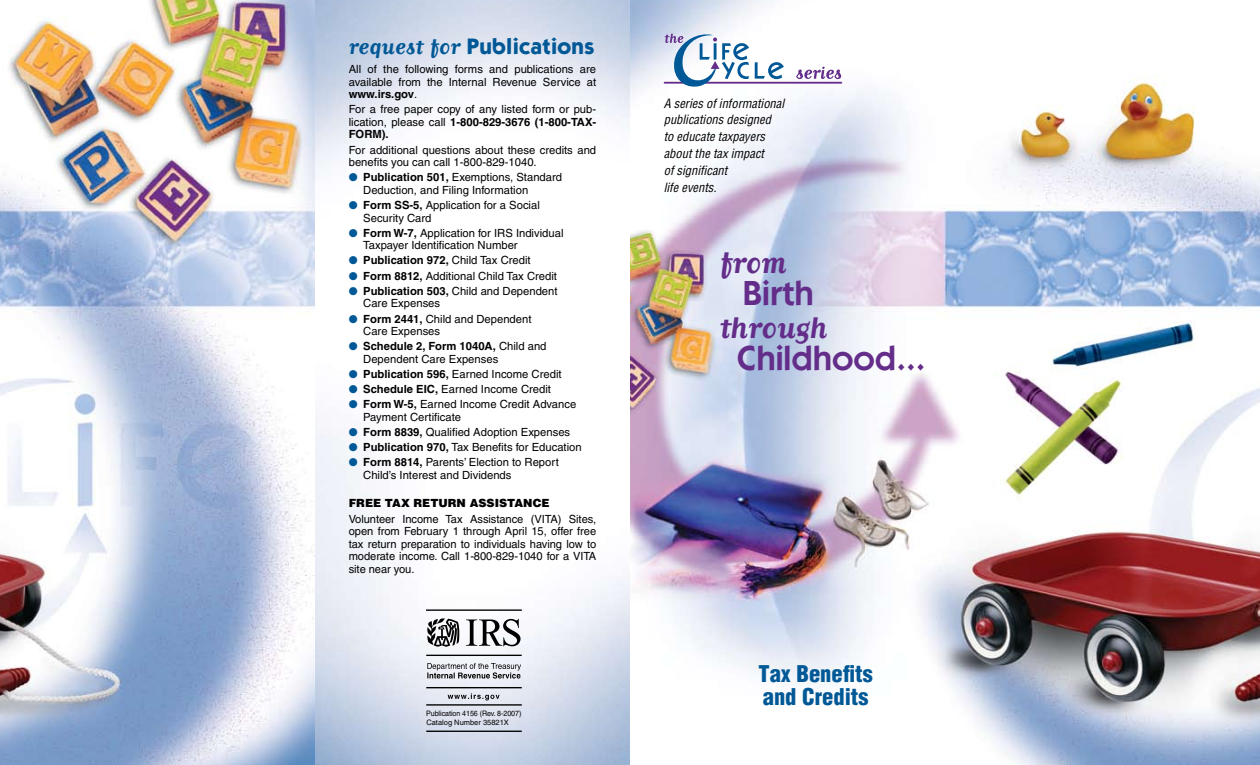
<style>
.page{position:relative;width:1260px;height:765px;background:#fff}
.page>*{position:absolute;margin:0;border:0;box-sizing:border-box;transform-origin:0 0}
.t1{font:600 35px "Itc Kabel";color:#632d89}
.t2{font:700 35px "Matrix Script";color:#632d89}
.t3{font:700 22.5px "Itc Kabel";letter-spacing:.01em;color:#005896}
.t4{font:900 condensed 22.5px/23.8px "Helvetica";color:#005896}
.t5{font:italic condensed 12.5px/16.9px "Helvetica";color:#000}
.t6{font:11.25px/12.5px "Helvetica";color:#000}
.t7{font:700 11.25px "Helvetica";color:#000}
.t8{font:900 11.25px "Helvetica";color:#000}
.t9{font:7.5px/8.8px "Helvetica";letter-spacing:-.01em;color:#000;scale:.95 1}
.s1{font-family:"Matrix Script";font-size:25px}
.s2{font-weight:700}
.s3{color:#005896}
.s4{font-weight:400}
</style>
<div class="page">
<img style="left:315px;top:0;width:315px;height:765px">
<img style="left:630px;top:0;width:630px;height:765px">
<svg style="left:466px;top:619px;width:55px;height:27px"></svg>
<hr style="left:426px;top:609px;width:95px;height:2px;background:#000">
<svg style="left:427px;top:618px;width:32px;height:29px"></svg>
<hr style="left:426px;top:655px;width:95px;height:1px;background:#000">
<hr style="left:426px;top:687px;width:95px;height:1px;background:#000">
<svg style="left:427px;top:663px;width:94px;height:16px"></svg>
<hr style="left:426px;top:704px;width:95px;height:2px;background:#000">
<hr style="left:426px;top:731px;width:95px;height:1px;background:#000">
<svg style="left:448px;top:693px;width:52px;height:7px"></svg>
<img style="left:0;top:0;width:315px;height:765px">
<hr style="left:664px;top:82px;width:178px;height:2px;background:#632d89">
<svg style="left:796px;top:67px;width:45px;height:12px"></svg>
<svg style="left:665px;top:32px;width:84px;height:57px"></svg>
<svg style="left:755px;top:62px;width:29px;height:17px"></svg>
<h2 class="t3" style="left:349px;top:32px;width:247px"><span class="s1">request for</span> Publications</h2>
<p class="t6" style="left:349px;top:63px;width:249px;text-align:justify">All of the following forms and publications are available from the Internal Revenue Service at <span class="s2">www.irs.gov</span>.</p>
<p class="t6" style="left:349px;top:103px;width:249px;text-align:justify">For a free paper copy of any listed form or pub&shy;lication, please call <span class="s2">1-800-829-3676 (1-800-TAX-FORM).</span></p>
<p class="t6" style="left:349px;top:143px;width:249px">For additional questions about these credits and benefits you can call 1-800-829-1040.</p>
<p class="t6" style="left:363px;top:171px;width:200px;text-indent:-15px"><span class="s3">●</span> <span class="s2">Publication 501,</span> Exemptions, Standard<br>Deduction, and Filing Information</p>
<p class="t6" style="left:363px;top:199px;width:178px;text-indent:-15px"><span class="s3">●</span> <span class="s2">Form SS-5,</span> Application for a Social<br>Security Card</p>
<p class="t6" style="left:363px;top:227px;width:202px;text-indent:-15px"><span class="s3">●</span> <span class="s2">Form W-7,</span> Application for IRS Individual<br>Taxpayer Identification Number</p>
<p class="t7" style="left:349px;top:254px;width:183px"><span class="s3">●</span> Publication 972, <span class="s4">Child Tax Credit</span></p>
<p class="t6" style="left:349px;top:269px;width:210px"><span class="s3">●</span> <span class="s2">Form 8812,</span> Additional Child Tax Credit</p>
<p class="t6" style="left:363px;top:285px;width:196px;text-indent:-15px"><span class="s3">●</span> <span class="s2">Publication 503,</span> Child and Dependent<br>Care Expenses</p>
<p class="t6" style="left:363px;top:312px;width:170px;text-indent:-15px"><span class="s3">●</span> <span class="s2">Form 2441,</span> Child and Dependent<br>Care Expenses</p>
<p class="t6" style="left:363px;top:340px;width:185px;text-indent:-15px"><span class="s3">●</span> <span class="s2">Schedule 2, Form 1040A,</span> Child and<br>Dependent Care Expenses</p>
<p class="t6" style="left:349px;top:368px;width:214px"><span class="s3">●</span> <span class="s2">Publication 596,</span> Earned Income Credit</p>
<p class="t6" style="left:349px;top:383px;width:204px"><span class="s3">●</span> <span class="s2">Schedule EIC,</span> Earned Income Credit</p>
<p class="t6" style="left:363px;top:398px;width:215px;text-indent:-15px"><span class="s3">●</span> <span class="s2">Form W-5,</span> Earned Income Credit Advance<br>Payment Certificate</p>
<p class="t6" style="left:349px;top:426px;width:223px"><span class="s3">●</span> <span class="s2">Form 8839,</span> Qualified Adoption Expenses</p>
<p class="t6" style="left:349px;top:441px;width:235px"><span class="s3">●</span> <span class="s2">Publication 970,</span> Tax Benefits for Education</p>
<p class="t6" style="left:363px;top:456px;width:197px;text-indent:-15px"><span class="s3">●</span> <span class="s2">Form 8814,</span> Parents’ Election to Report<br>Child’s Interest and Dividends</p>
<p class="t8" style="left:349px;top:496px;width:202px">FREE TAX RETURN ASSISTANCE</p>
<p class="t6" style="left:349px;top:512px;width:249px;text-align:justify">Volunteer Income Tax Assistance (VITA) Sites, open from February 1 through April 15, offer free tax return preparation to individuals having low to moderate income. Call 1-800-829-1040 for a VITA site near you.</p>
<p class="t9" style="left:426px;top:709px;width:102px">Publication 4156 (Rev. 8-2007)<br>Catalog Number 35821X</p>
<p class="t5" style="left:664px;top:94px;width:122px">A series of informational publications designed<br>to educate taxpayers about the tax impact<br>of significant<br>life events.</p>
<h1 class="t2" style="left:720px;top:245px;width:68px">from</h1>
<h1 class="t1" style="left:742px;top:273px;width:73px">Birth</h1>
<h1 class="t2" style="left:720px;top:310px;width:109px">through</h1>
<h1 class="t1" style="left:737px;top:338px;width:190px">Childhood...</h1>
<h2 class="t4" style="left:758px;top:661px;width:116px">Tax Benefits and Credits</h2>
</div>
